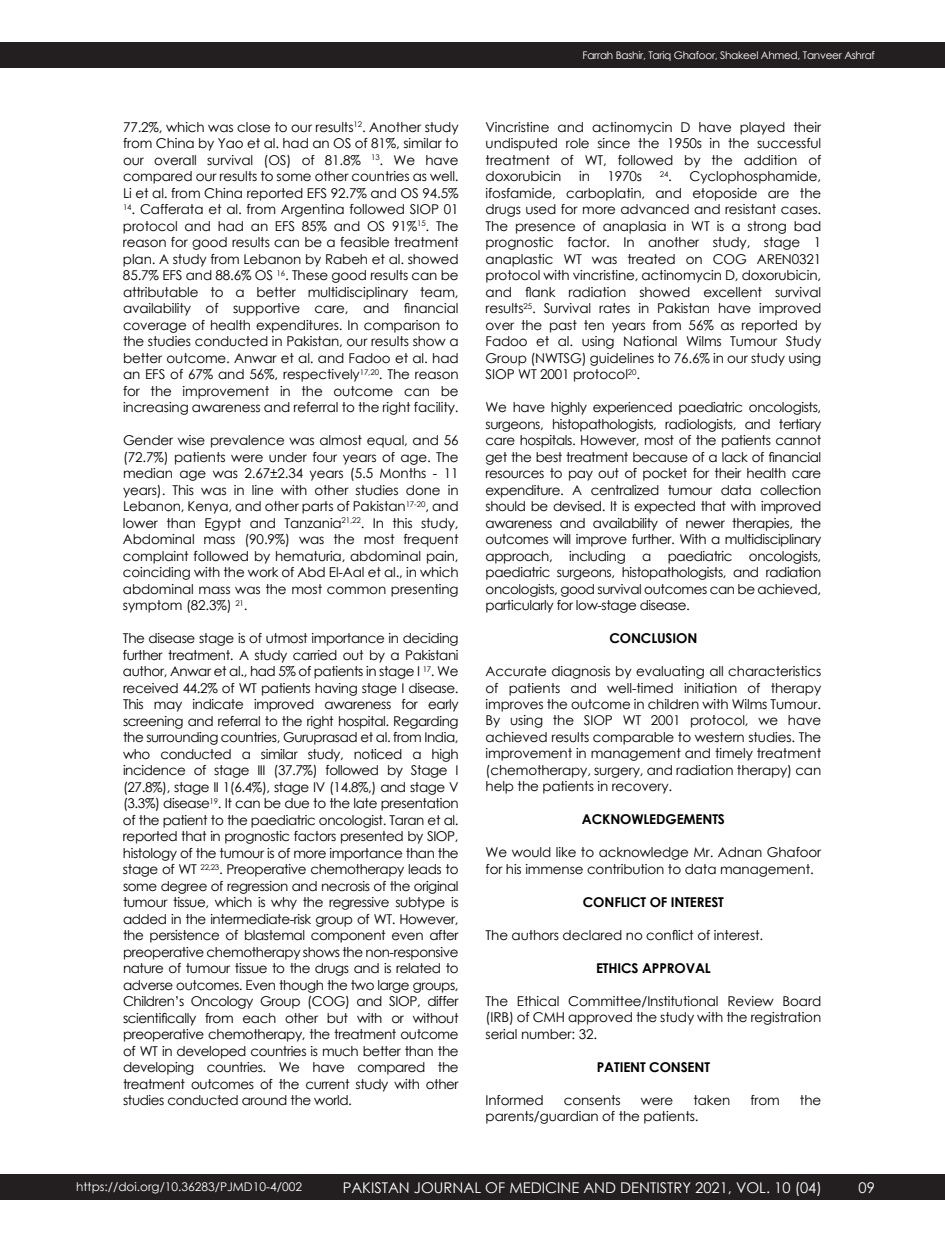
<style>
.page{position:relative;width:945px;height:1242px;background:#fff}
.page>*{position:absolute;margin:0;border:0;box-sizing:border-box;transform-origin:0 0}
.t1{font:14.7px "Century Gothic";color:#fff}
.t2{font:13.5px/16.5px "Century Gothic";letter-spacing:-.01em;color:#000;text-align:justify}
.t3{font:700 13.5px "Century Gothic";letter-spacing:-.01em;color:#000}
.t4{font:12px "Century Gothic";color:#fff}
.t5{font:10.5px "Century Gothic";letter-spacing:-.025em;color:#fff}
</style>
<div class="page">
<div style="left:0;top:42px;width:945px;height:26px;background:#231f20"></div>
<div style="left:0;top:1174px;width:945px;height:26px;background:#231f20"></div>
<p class="t2" style="left:123px;top:118px;width:337px">77.2%, which was close to our results<sup>12</sup>. Another study from China by Yao et al. had an OS of 81%, similar to our overall survival (OS) of 81.8% <sup>13</sup>. We have compared our results to some other countries as well.<br>Li et al. from China reported EFS 92.7% and OS 94.5%</p>
<p class="t2" style="left:123px;top:201px;width:337px"><sup>14</sup>. Cafferata et al. from Argentina followed SIOP 01 protocol and had an EFS 85% and OS 91%<sup>15</sup>. The reason for good results can be a feasible treatment plan. A study from Lebanon by Rabeh et al. showed 85.7% EFS and 88.6% OS <sup>16</sup>. These good results can be attributable to a better multidisciplinary team, availability of supportive care, and financial coverage of health expenditures. In comparison to the studies conducted in Pakistan, our results show a better outcome. Anwar et al. and Fadoo et al. had an EFS of 67% and 56%, respectively<sup>17,20</sup>. The reason for the improvement in the outcome can be increasing awareness and referral to the right facility.</p>
<p class="t2" style="left:123px;top:431px;width:337px">Gender wise prevalence was almost equal, and 56 (72.7%) patients were under four years of age. The median age was 2.67±2.34 years (5.5 Months - 11 years). This was in line with other studies done in Lebanon, Kenya, and other parts of Pakistan<sup>17-20</sup>, and lower than Egypt and Tanzania<sup>21,22</sup>. In this study, Abdominal mass (90.9%) was the most frequent complaint followed by hematuria, abdominal pain, coinciding with the work of Abd El-Aal et al., in which abdominal mass was the most common presenting symptom (82.3%) <sup>21</sup>.</p>
<p class="t2" style="left:123px;top:629px;width:337px">The disease stage is of utmost importance in deciding further treatment. A study carried out by a Pakistani author, Anwar et al., had 5% of patients in stage I <sup>17</sup>. We received 44.2% of WT patients having stage I disease.<br>This may indicate improved awareness for early screening and referral to the right hospital. Regarding the surrounding countries, Guruprasad et al. from India, who conducted a similar study, noticed a high incidence of stage III (37.7%) followed by Stage I (27.8%), stage II 1(6.4%), stage IV (14.8%,) and stage V (3.3%) disease<sup>19</sup>. It can be due to the late presentation of the patient to the paediatric oncologist. Taran et al. reported that in prognostic factors presented by SIOP, histology of the tumour is of more importance than the stage of WT <sup>22,23</sup>. Preoperative chemotherapy leads to some degree of regression and necrosis of the original tumour tissue, which is why the regressive subtype is added in the intermediate-risk group of WT. However, the persistence of blastemal component even after preoperative chemotherapy shows the non-responsive nature of tumour tissue to the drugs and is related to adverse outcomes. Even though the two large groups, Children’s Oncology Group (COG) and SIOP, differ scientifically from each other but with or without preoperative chemotherapy, the treatment outcome of WT in developed countries is much better than the developing countries. We have compared the treatment outcomes of the current study with other studies conducted around the world.</p>
<p class="t5" style="left:583px;top:48px;width:294px">Farrah Bashir, Tariq Ghafoor, Shakeel Ahmed, Tanveer Ashraf</p>
<p class="t2" style="left:486px;top:118px;width:337px">Vincristine and actinomycin D have played their undisputed role since the 1950s in the successful treatment of WT, followed by the addition of doxorubicin</p>
<p class="t2" style="left:486px;top:168px;width:337px;text-indent:174px"><sup>24</sup>. Cyclophosphamide, ifosfamide, carboplatin, and etoposide are the drugs used for more advanced and resistant cases.<br>The presence of anaplasia in WT is a strong bad prognostic factor. In another study, stage 1 anaplastic WT was treated on COG AREN0321 protocol with vincristine, actinomycin D, doxorubicin, and flank radiation showed excellent survival results<sup>25</sup>. Survival rates in Pakistan have improved over the past ten years from 56% as reported by Fadoo et al. using National Wilms Tumour Study Group (NWTSG) guidelines to 76.6% in our study using SIOP WT 2001 protocol<sup>20</sup>.</p>
<p class="t2" style="left:486px;top:398px;width:337px">We have highly experienced paediatric oncologists, surgeons, histopathologists, radiologists, and tertiary care hospitals. However, most of the patients cannot get the best treatment because of a lack of financial resources to pay out of pocket for their health care expenditure. A centralized tumour data collection should be devised. It is expected that with improved awareness and availability of newer therapies, the outcomes will improve further. With a multidisciplinary approach, including a paediatric oncologists, paediatric surgeons, histopathologists, and radiation oncologists, good survival outcomes can be achieved, particularly for low-stage disease.</p>
<p class="t3" style="left:610px;top:629px;width:89px">CONCLUSION</p>
<p class="t2" style="left:486px;top:662px;width:337px">Accurate diagnosis by evaluating all characteristics of patients and well-timed initiation of therapy improves the outcome in children with Wilms Tumour.<br>By using the SIOP WT 2001 protocol, we have achieved results comparable to western studies. The improvement in management and timely treatment (chemotherapy, surgery, and radiation therapy) can help the patients in recovery.</p>
<p class="t3" style="left:582px;top:811px;width:144px">ACKNOWLEDGEMENTS</p>
<p class="t2" style="left:486px;top:844px;width:337px">We would like to acknowledge Mr. Adnan Ghafoor for his immense contribution to data management.</p>
<p class="t3" style="left:583px;top:893px;width:143px">CONFLICT OF INTEREST</p>
<p class="t2" style="left:486px;top:926px;width:279px">The authors declared no conflict of interest.</p>
<p class="t3" style="left:596px;top:959px;width:116px">ETHICS APPROVAL</p>
<p class="t2" style="left:486px;top:992px;width:337px">The Ethical Committee/Institutional Review Board (IRB) of CMH approved the study with the registration serial number: 32.</p>
<p class="t3" style="left:597px;top:1058px;width:115px">PATIENT CONSENT</p>
<p class="t2" style="left:486px;top:1091px;width:60px">Informed</p>
<p class="t2" style="left:564px;top:1091px;width:58px">consents</p>
<p class="t2" style="left:641px;top:1091px;width:34px">were</p>
<p class="t2" style="left:693px;top:1091px;width:39px">taken</p>
<p class="t2" style="left:750px;top:1091px;width:31px">from</p>
<p class="t2" style="left:800px;top:1091px;width:23px">the</p>
<p class="t2" style="left:486px;top:1108px;width:215px">parents/guardian of the patients.</p>
<p class="t2" style="left:579px;top:167px;width:12px">in</p>
<p class="t2" style="left:608px;top:167px;width:36px">1970s</p>
<p class="t4" style="left:76px;top:1179px;width:227px">https://doi.org/10.36283/PJMD10-4/002</p>
<p class="t1" style="left:343px;top:1178px;width:481px">PAKISTAN JOURNAL OF MEDICINE AND DENTISTRY 2021, VOL. 10 (04)</p>
<p class="t1" style="left:859px;top:1178px;width:18px">09</p>
</div>
